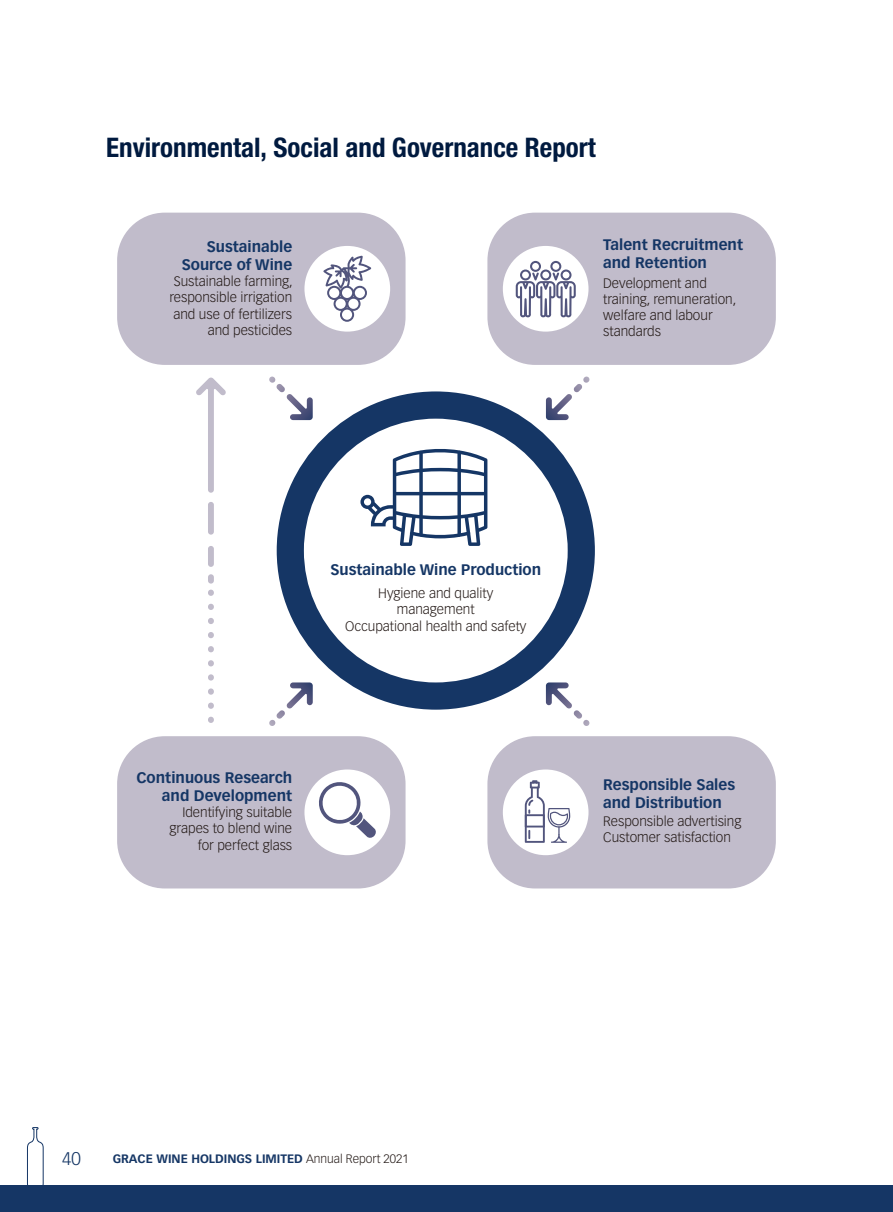
<style>
.page{position:relative;width:893px;height:1212px;background:#fff}
.page>*{position:absolute;margin:0;border:0;box-sizing:border-box;transform-origin:0 0}
.t1{font:700 condensed 27px "Helvetica Neue LT Std";color:#001a3f}
.t2{font:300 18px "Vectora LT Std";color:#153665}
.t3{font:700 15px/18px "Vectora LT Std";color:#153665;text-align:right}
.t4{font:300 13.5px/16.2px "Vectora LT Std";color:#231916;text-align:right}
.t5{font:700 12px "Vectora LT Std";color:#153665}
.s1{font-weight:300;color:#231916}
</style>
<div class="page">
<div style="left:0;top:1185px;width:893px;height:27px;background:#153665"></div>
<svg style="left:27px;top:1127px;width:17px;height:58px"></svg>
<div style="left:277px;top:391px;width:318px;height:319px;background:#153665;border-radius:50%"></div>
<div style="left:304px;top:419px;width:264px;height:263px;background:#fff;border-radius:50%"></div>
<div style="left:117px;top:213px;width:289px;height:152px;background:#c1bccb;border-radius:48px"></div>
<div style="left:304px;top:246px;width:86px;height:86px;background:#fff;border-radius:50%"></div>
<div style="left:487px;top:213px;width:289px;height:152px;background:#c1bccb;border-radius:48px"></div>
<div style="left:503px;top:246px;width:85px;height:86px;background:#fff;border-radius:50%"></div>
<div style="left:117px;top:736px;width:289px;height:152px;background:#c1bccb;border-radius:48px"></div>
<div style="left:304px;top:769px;width:86px;height:86px;background:#fff;border-radius:50%"></div>
<div style="left:487px;top:736px;width:289px;height:152px;background:#c1bccb;border-radius:48px"></div>
<div style="left:503px;top:769px;width:85px;height:86px;background:#fff;border-radius:50%"></div>
<svg style="left:323px;top:256px;width:48px;height:66px"></svg>
<svg style="left:360px;top:449px;width:127px;height:97px"></svg>
<svg style="left:516px;top:261px;width:60px;height:56px"></svg>
<svg style="left:317px;top:780px;width:59px;height:58px"></svg>
<svg style="left:525px;top:780px;width:45px;height:63px"></svg>
<svg style="left:546px;top:377px;width:44px;height:43px"></svg>
<svg style="left:546px;top:682px;width:44px;height:44px"></svg>
<svg style="left:269px;top:377px;width:44px;height:43px"></svg>
<svg style="left:269px;top:682px;width:44px;height:44px"></svg>
<svg style="left:196px;top:377px;width:30px;height:116px"></svg>
<div style="left:208px;top:574px;width:6px;height:10px;background:#c1bccb;border-radius:3px"></div>
<svg style="left:208px;top:590px;width:6px;height:6px"></svg>
<svg style="left:208px;top:604px;width:6px;height:6px"></svg>
<svg style="left:208px;top:618px;width:6px;height:6px"></svg>
<svg style="left:208px;top:632px;width:6px;height:6px"></svg>
<svg style="left:208px;top:646px;width:6px;height:6px"></svg>
<svg style="left:208px;top:660px;width:6px;height:6px"></svg>
<svg style="left:208px;top:674px;width:6px;height:6px"></svg>
<div style="left:208px;top:688px;width:6px;height:7px;background:#c1bccb;border-radius:3px"></div>
<div style="left:208px;top:702px;width:6px;height:7px;background:#c1bccb;border-radius:3px"></div>
<svg style="left:208px;top:717px;width:6px;height:6px"></svg>
<div style="left:208px;top:502px;width:6px;height:33px;background:#c1bccb;border-radius:3px"></div>
<div style="left:208px;top:546px;width:6px;height:21px;background:#c1bccb;border-radius:3px"></div>
<h1 class="t1" style="left:106px;top:131px;width:491px">Environmental, Social and Governance Report</h1>
<p class="t3" style="left:182px;top:237px;width:112px">Sustainable<br>Source of Wine</p>
<p class="t4" style="left:169px;top:273px;width:125px">Sustainable farming, responsible irrigation and use of fertilizers and pesticides</p>
<p class="t3" style="left:603px;top:236px;width:141px;text-align:left">Talent Recruitment and Retention</p>
<p class="t4" style="left:603px;top:275px;width:135px;text-align:left">Development and training, remuneration, welfare and labour standards</p>
<p class="t3" style="left:330px;top:561px;width:212px">Sustainable Wine Production</p>
<p class="t4" style="left:345px;top:585px;width:183px;text-align:center">Hygiene and quality management<br>Occupational health and safety</p>
<p class="t3" style="left:136px;top:768px;width:157px">Continuous Research and Development</p>
<p class="t4" style="left:170px;top:804px;width:124px">Identifying suitable grapes to blend wine for perfect glass</p>
<p class="t3" style="left:603px;top:776px;width:133px;text-align:left">Responsible Sales and Distribution</p>
<p class="t4" style="left:603px;top:813px;width:140px;text-align:left">Responsible advertising<br>Customer satisfaction</p>
<h2 class="t2" style="left:62px;top:1148px;width:20px">40</h2>
<p class="t5" style="left:113px;top:1151px;width:297px">GRACE WINE HOLDINGS LIMITED <span class="s1">Annual Report 2021</span></p>
</div>
